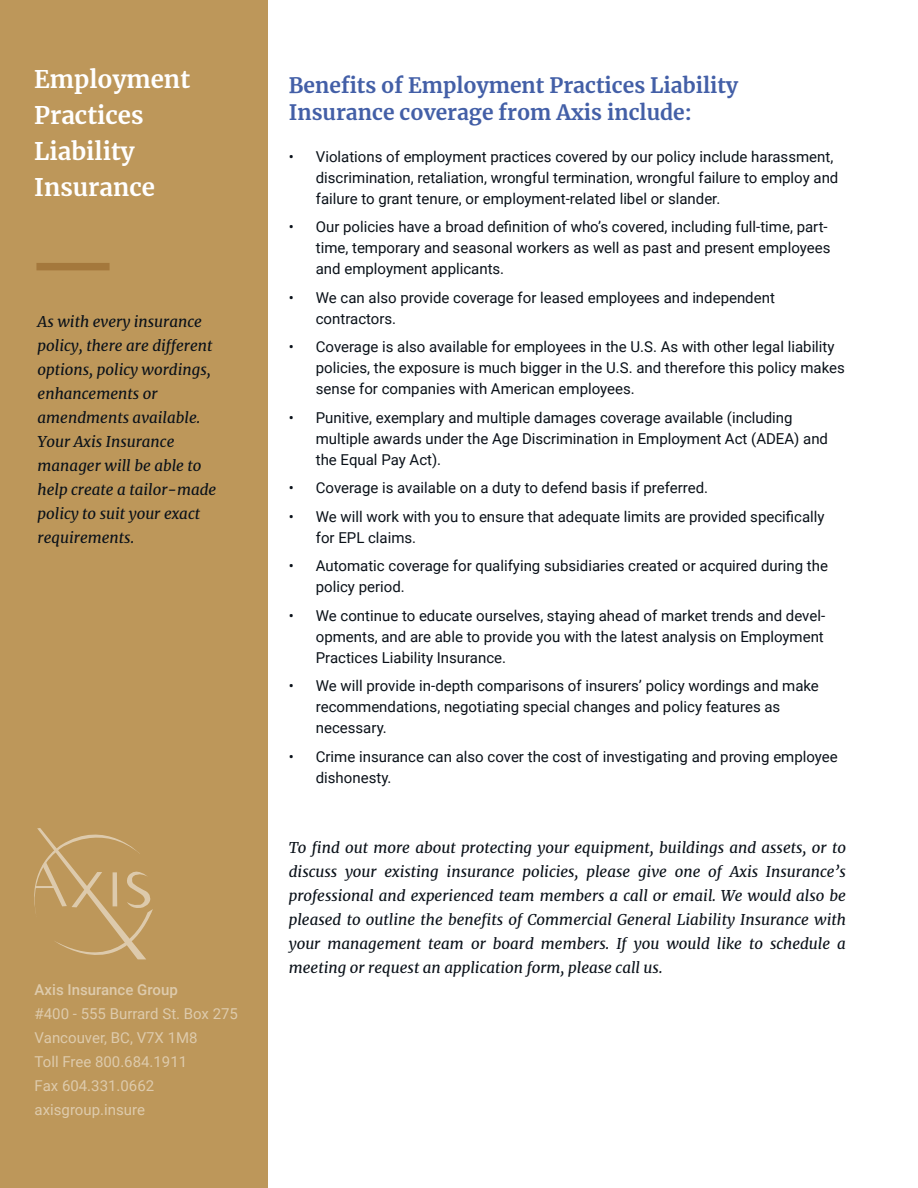
<style>
.page{position:relative;width:918px;height:1188px;background:#fff}
.page>*{position:absolute;margin:0;border:0;box-sizing:border-box;transform-origin:0 0}
.t1{font:700 24px/36px "Merriweather";color:#fff}
.Paragraph_header_2{font:700 21px/27px "Merriweather";color:#435fa7}
.t2{font:15px/21px "Roboto";color:#0a1119}
.Quote_-_Long{font:italic 15px/24px "Merriweather";color:#0a1119;text-align:justify}
.t3{font:15px/24px "Roboto";color:#fff}
.t4{font:500 15px "Roboto";color:#fff}
</style>
<div class="page">
<div style="left:0;top:0;width:268px;height:1188px;background:#bd975a"></div>
<svg style="left:34px;top:828px;width:119px;height:132px"></svg>
<div style="left:36px;top:263px;width:74px;height:7px;background:#a4783c"></div>
<h1 class="t1" style="left:34px;top:61px;width:157px">Employment<br>Practices<br>Liability<br>Insurance</h1>
<p class="Paragraph_header_2" style="left:289px;top:71px;width:451px">Benefits of Employment Practices Liability<br>Insurance coverage from Axis include:</p>
<p class="t2" style="left:316px;top:145px;width:524px;text-indent:-27px">• Violations of employment practices covered by our policy include harassment, discrimination, retaliation, wrongful termination, wrongful failure to employ and failure to grant tenure, or employment-related libel or slander.</p>
<p class="t2" style="left:316px;top:216px;width:516px;text-indent:-27px">• Our policies have a broad definition of who’s covered, including full-time, part&shy;time, temporary and seasonal workers as well as past and present employees and employment applicants.</p>
<p class="t2" style="left:316px;top:286px;width:461px;text-indent:-27px">• We can also provide coverage for leased employees and independent contractors.</p>
<p class="t2" style="left:316px;top:336px;width:531px;text-indent:-27px">• Coverage is also available for employees in the U.S. As with other legal liability policies, the exposure is much bigger in the U.S. and therefore this policy makes sense for companies with American employees.</p>
<p class="t2" style="left:316px;top:406px;width:514px;text-indent:-27px">• Punitive, exemplary and multiple damages coverage available (including multiple awards under the Age Discrimination in Employment Act (ADEA) and the Equal Pay Act).</p>
<p class="t2" style="left:289px;top:477px;width:421px">• Coverage is available on a duty to defend basis if preferred.</p>
<p class="t2" style="left:316px;top:505px;width:510px;text-indent:-27px">• We will work with you to ensure that adequate limits are provided specifically for EPL claims.</p>
<p class="t2" style="left:316px;top:555px;width:514px;text-indent:-27px">• Automatic coverage for qualifying subsidiaries created or acquired during the policy period.</p>
<p class="t2" style="left:316px;top:604px;width:511px;text-align:justify;text-indent:-27px">• We continue to educate ourselves, staying ahead of market trends and devel&shy;opments, and are able to provide you with the latest analysis on Employment Practices Liability Insurance.</p>
<p class="t2" style="left:316px;top:675px;width:505px;text-indent:-27px">• We will provide in-depth comparisons of insurers’ policy wordings and make recommendations, negotiating special changes and policy features as necessary.</p>
<p class="t2" style="left:316px;top:745px;width:524px;text-indent:-27px">• Crime insurance can also cover the cost of investigating and proving employee dishonesty.</p>
<p class="Quote_-_Long" style="left:38px;top:309px;width:180px;text-align:left">As with every insurance policy, there are different options, policy wordings, enhancements or amendments available.<br>Your Axis Insurance manager will be able to help create a tailor-made policy to suit your exact requirements.</p>
<p class="t4" style="left:35px;top:979px;width:145px">Axis Insurance Group</p>
<p class="t3" style="left:35px;top:1001px;width:205px">#400 - 555 Burrard St. Box 275<br>Vancouver, BC, V7X 1M8<br>Toll Free 800.684.1911<br>Fax 604.331.0662 axisgroup.insure</p>
<p class="Quote_-_Long" style="left:289px;top:835px;width:559px">To find out more about protecting your equipment, buildings and assets, or to discuss your existing insurance policies, please give one of Axis Insurance’s professional and experienced team members a call or email. We would also be pleased to outline the benefits of Commercial General Liability Insurance with your management team or board members. If you would like to schedule a meeting or request an application form, please call us.</p>
</div>
